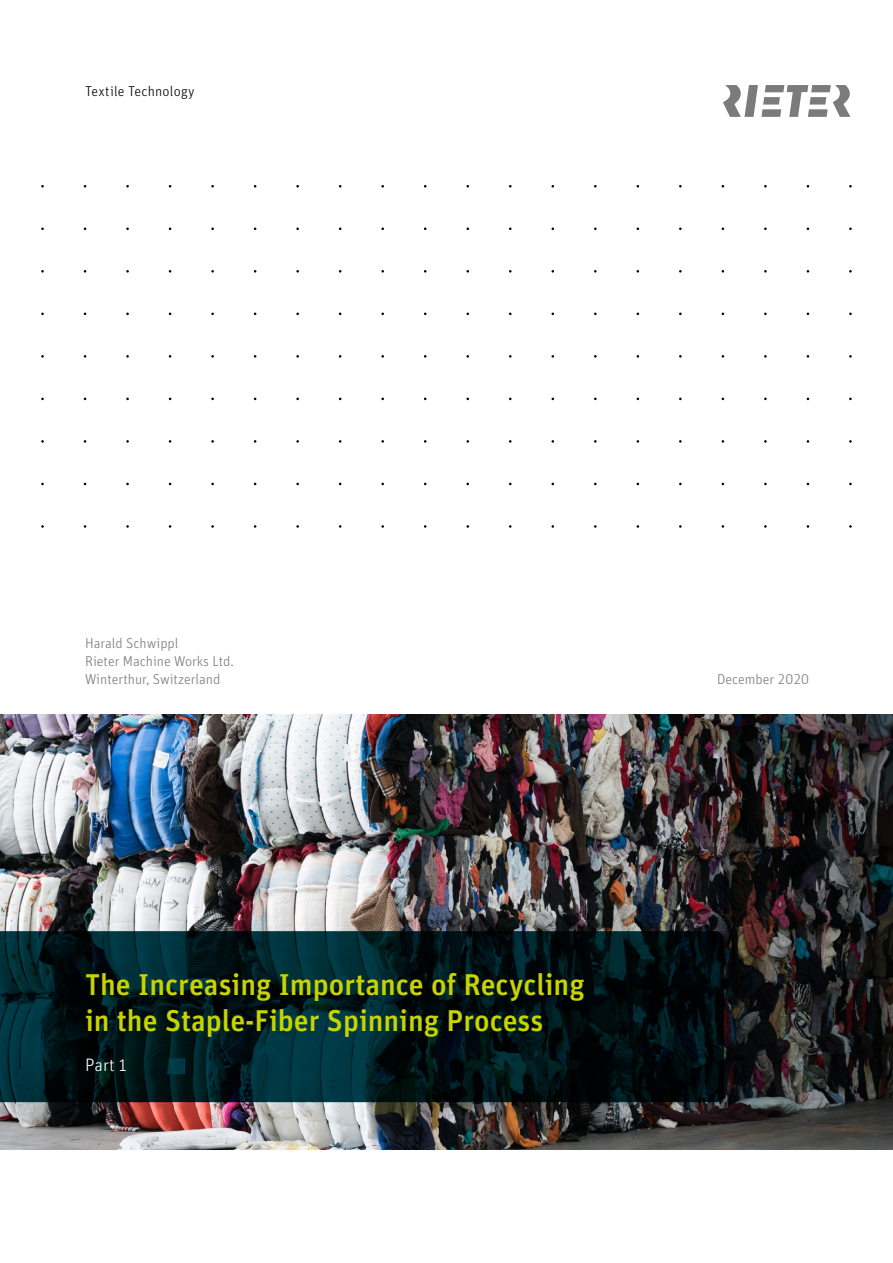
<style>
.page{position:relative;width:893px;height:1263px;background:#fff}
.page>*{position:absolute;margin:0;border:0;box-sizing:border-box;transform-origin:0 0}
.t1{font:500 30px/36px "Unit Pro";color:#c8d300}
.t2{font:300 18px "Unit Pro";color:#fff}
.t3{font:300 14.25px/18px "Unit Pro";color:#7c7b7b}
.t4{font:300 14.25px "Unit Pro";letter-spacing:.015em;color:#000}
</style>
<div class="page">
<svg style="left:723px;top:85px;width:127px;height:32px"></svg>
<img style="left:0;top:714px;width:893px;height:435px">
<svg style="left:0;top:931px;width:724px;height:171px;background:#00191d"></svg>
<p class="t4" style="left:85px;top:82px;width:111px">Textile Technology</p>
<p class="t3" style="left:85px;top:634px;width:150px">Harald Schwippl<br>Rieter Machine Works Ltd.<br>Winterthur, Switzerland</p>
<h1 class="t1" style="left:85px;top:965px;width:501px">The Increasing Importance of Recycling in the Staple-Fiber Spinning Process</h1>
<p class="t2" style="left:85px;top:1053px;width:43px">Part 1</p>
<p class="t3" style="left:717px;top:670px;width:93px">December 2020</p>
</div>
